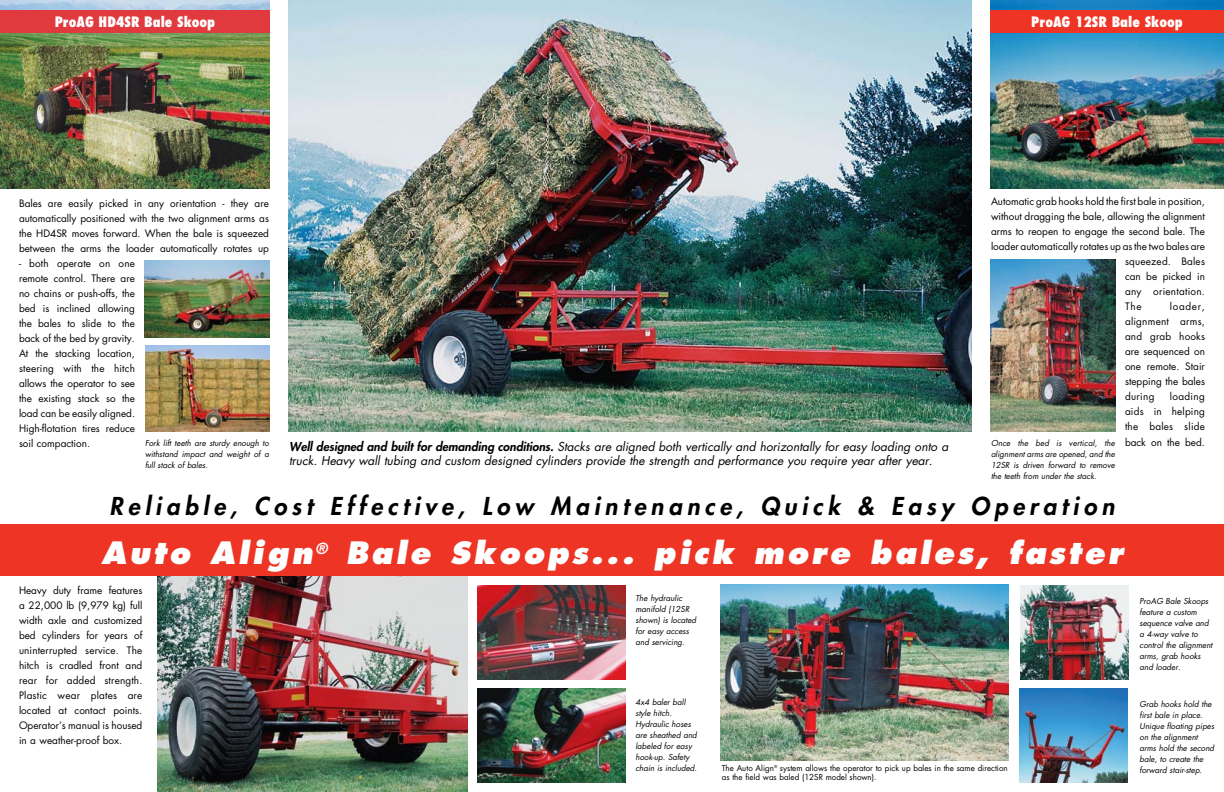
<style>
.page{position:relative;width:1224px;height:792px;background:#fff}
.page>*{position:absolute;margin:0;border:0;box-sizing:border-box;transform-origin:0 0}
.t1{font:italic 800 30px "Futura";letter-spacing:.1em;color:#fff}
.t2{font:italic 800 24px "Futura";letter-spacing:.2em;color:#000}
.t3{font:800 condensed 14px "Futura";color:#fff}
.t4{font:italic 12px/14.4px "Futura";color:#000}
.t5{font:10px/15px "Futura";color:#000;text-align:justify}
.t6{font:10px "Futura";letter-spacing:.025em;color:#000}
.t7{font:10px "Futura";letter-spacing:.02em;color:#000}
.t8{font:italic 8px/11px "Futura";color:#000}
.t9{font:8px/9.6px "Futura";color:#000}
.s1{font-weight:800}
.s2{font-style:normal;font-size:10px}
</style>
<div class="page">
<img style="left:158px;top:576px;width:310px;height:216px">
<div style="left:0;top:525px;width:1224px;height:51px;background:#ee3424"></div>
<img style="left:288px;top:0;width:684px;height:432px">
<img style="left:0;top:0;width:270px;height:189px">
<img style="left:721px;top:585px;width:288px;height:175px">
<img style="left:477px;top:586px;width:149px;height:94px">
<img style="left:145px;top:345px;width:125px;height:87px">
<img style="left:990px;top:0;width:234px;height:189px">
<img style="left:1020px;top:585px;width:108px;height:95px">
<div style="left:990px;top:10px;width:234px;height:22px;background:#ee3424"></div>
<img style="left:145px;top:260px;width:125px;height:78px">
<img style="left:477px;top:688px;width:149px;height:95px">
<img style="left:1019px;top:688px;width:108px;height:95px">
<img style="left:990px;top:260px;width:125px;height:172px">
<div style="left:0;top:10px;width:270px;height:22px;background:#e13a3e"></div>
<h3 class="t3" style="left:55px;top:13px;width:162px">ProAG HD4SR Bale Skoop</h3>
<h3 class="t3" style="left:1031px;top:13px;width:153px">ProAG 12SR Bale Skoop</h3>
<p class="t5" style="left:19px;top:196px;width:252px">Bales are easily picked in any orientation - they are automatically positioned with the two alignment arms as the HD4SR moves forward. When the bale is squeezed between the arms the loader automatically rotates up</p>
<p class="t5" style="left:19px;top:256px;width:118px">- both operate on one remote control. There are no chains or push-offs, the bed is inclined allowing the bales to slide to the back of the bed by gravity.<br>At the stacking location, steering with the hitch allows the operator to see the existing stack so the load can be easily aligned.<br>High-flotation tires reduce soil compaction.</p>
<p class="t8" style="left:145px;top:438px;width:125px;text-align:justify">Fork lift teeth are sturdy enough to withstand impact and weight of a full stack of bales.</p>
<p class="t4" style="left:289px;top:439px;width:661px"><span class="s1">Well designed and built for demanding conditions.</span> Stacks are aligned both vertically and horizontally for easy loading onto a truck. Heavy wall tubing and custom designed cylinders provide the strength and performance you require year after year.</p>
<p class="t5" style="left:991px;top:194px;width:215px">Automatic grab hooks hold the first bale in position,</p>
<p class="t5" style="left:991px;top:209px;width:215px">without dragging the bale, allowing the alignment</p>
<p class="t5" style="left:991px;top:224px;width:216px">arms to reopen to engage the second bale. The</p>
<p class="t5" style="left:991px;top:239px;width:215px">loader automatically rotates up as the two bales are</p>
<p class="t7" style="left:1125px;top:255px;width:81px">squeezed. Bales</p>
<p class="t5" style="left:1125px;top:269px;width:81px">can be picked in</p>
<p class="t6" style="left:1125px;top:285px;width:82px">any orientation.</p>
<p class="t5" style="left:1125px;top:299px;width:18px">The</p>
<p class="t5" style="left:1125px;top:299px;width:82px;text-indent:45px">loader, alignment arms, and grab hooks are sequenced on one remote. Stair stepping the bales during</p>
<p class="t5" style="left:1125px;top:389px;width:81px;text-indent:45px">loading aids in helping the bales slide</p>
<p class="t8" style="left:991px;top:438px;width:215px">Once the bed is vertical, the <span class="s2">back on the bed. </span>alignment arms are opened, and the<br>12SR is driven forward to remove<br>the teeth from under the stack.</p>
<h2 class="t2" style="left:110px;top:490px;width:1006px">Reliable, Cost Effective, Low Maintenance, Quick &amp; Easy Operation</h2>
<h1 class="t1" style="left:101px;top:534px;width:1023px">Auto Align<sup>®</sup> Bale Skoops... pick more bales, faster</h1>
<p class="t5" style="left:19px;top:583px;width:125px">Heavy duty frame features a 22,000 lb (9,979 kg) full width axle and customized bed cylinders for years of uninterrupted service. The hitch is cradled front and rear for added strength.<br>Plastic wear plates are located at contact points.<br>Operator’s manual is housed in a weather-proof box.</p>
<p class="t8" style="left:636px;top:592px;width:62px">The hydraulic manifold (12SR shown) is located for easy access and servicing.</p>
<p class="t8" style="left:636px;top:696px;width:63px">4x4 baler ball style hitch.<br>Hydraulic hoses are sheathed and labeled for easy hook-up. Safety chain is included.</p>
<p class="t9" style="left:722px;top:763px;width:287px">The Auto Align<sup>®</sup> system allows the operator to pick up bales in the same direction as the field was baled (12SR model shown).</p>
<p class="t8" style="left:1140px;top:595px;width:74px">ProAG Bale Skoops feature a custom sequence valve and a 4-way valve to control the alignment arms, grab hooks and loader.</p>
<p class="t8" style="left:1140px;top:698px;width:76px">Grab hooks hold the first bale in place.<br>Unique floating pipes on the alignment arms hold the second bale, to create the forward stair-step.</p>
</div>
